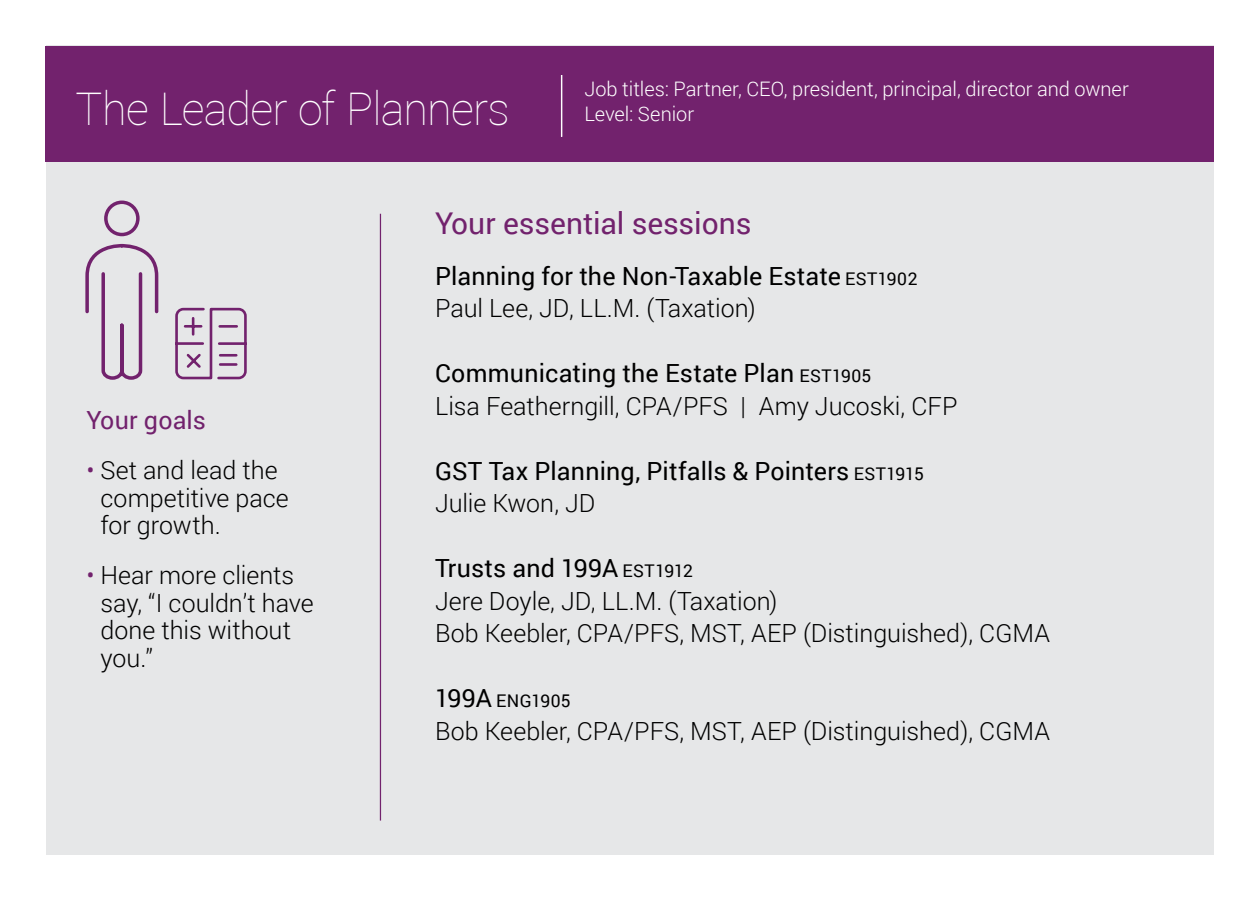
<style>
.page{position:relative;width:1260px;height:900px;background:#fff}
.page>*{position:absolute;margin:0;border:0;box-sizing:border-box;transform-origin:0 0}
.t1{font:100 45px "Roboto";letter-spacing:-.02em;color:#fff}
.t2{font:30px "Roboto";letter-spacing:-.005em;color:#72226d}
.t3{font:300 25px/27.5px "Roboto";color:#000}
.t4{font:25px/32.5px "Roboto";letter-spacing:.005em;color:#000}
.t5{font:25px "Roboto";letter-spacing:.005em;color:#72226d}
.t6{font:300 20px/25px "Roboto";color:#fff}
.t7{font:17.5px "Roboto";letter-spacing:.015em;color:#000}
.s1{color:#72226d}
.s2{font-size:17.5px}
.s3{font-weight:300}
.s4{font-weight:400}
.s5{font-weight:400;font-size:17.5px}
.s6{font-size:25px}
</style>
<div class="page">
<div style="left:46px;top:45px;width:1168px;height:810px;background:#e6e7e8"></div>
<div style="left:45px;top:47px;width:1169px;height:115px;background:#72226d"></div>
<hr style="left:380px;top:214px;width:1px;height:607px;background:#72226d">
<svg style="left:175px;top:307px;width:72px;height:73px"></svg>
<svg style="left:85px;top:200px;width:74px;height:180px"></svg>
<hr style="left:561px;top:75px;width:1px;height:62px;background:#fff">
<h1 class="t1" style="left:75px;top:77px;width:436px">The Leader of Planners</h1>
<p class="t6" style="left:584px;top:76px;width:546px">Job titles: Partner, CEO, president, principal, director and owner<br>Level: Senior</p>
<p class="t2" style="left:435px;top:203px;width:318px">Your essential sessions</p>
<p class="t5" style="left:86px;top:403px;width:121px">Your goals</p>
<p class="t3" style="left:101px;top:456px;width:190px;text-indent:-14px"><span class="s1">•</span> Set and lead the competitive pace for growth.</p>
<p class="t3" style="left:101px;top:561px;width:215px;text-indent:-14px"><span class="s1">•</span> Hear more clients say, “I couldn’t have done this without you.”</p>
<p class="t4" style="left:435px;top:258px;width:484px">Planning for the Non-Taxable Estate <span class="s2">EST1902<br></span><span class="s3">Paul Lee, JD, LL.M. (Taxation)</span></p>
<p class="t3" style="left:435px;top:356px;width:524px;line-height:32.5px"><span class="s4">Communicating the Estate Plan</span> <span class="s5">EST1905<br></span>Lisa Featherngill, CPA/PFS | Amy Jucoski, CFP</p>
<p class="t4" style="left:435px;top:453px;width:490px">GST Tax Planning, Pitfalls &amp; Pointers <span class="s2">EST1915<br></span><span class="s3">Julie Kwon, JD</span></p>
<p class="t3" style="left:435px;top:551px;width:617px;line-height:32.5px"><span class="s4">Trusts and 199A</span> <span class="s5">EST1912<br></span>Jere Doyle, JD, LL.M. (Taxation)<br>Bob Keebler, CPA/PFS, MST, AEP (Distinguished), CGMA</p>
<p class="t7" style="left:435px;top:689px;width:137px"><span class="s6">199A</span> ENG1905</p>
<p class="t3" style="left:435px;top:716px;width:617px">Bob Keebler, CPA/PFS, MST, AEP (Distinguished), CGMA</p>
</div>
